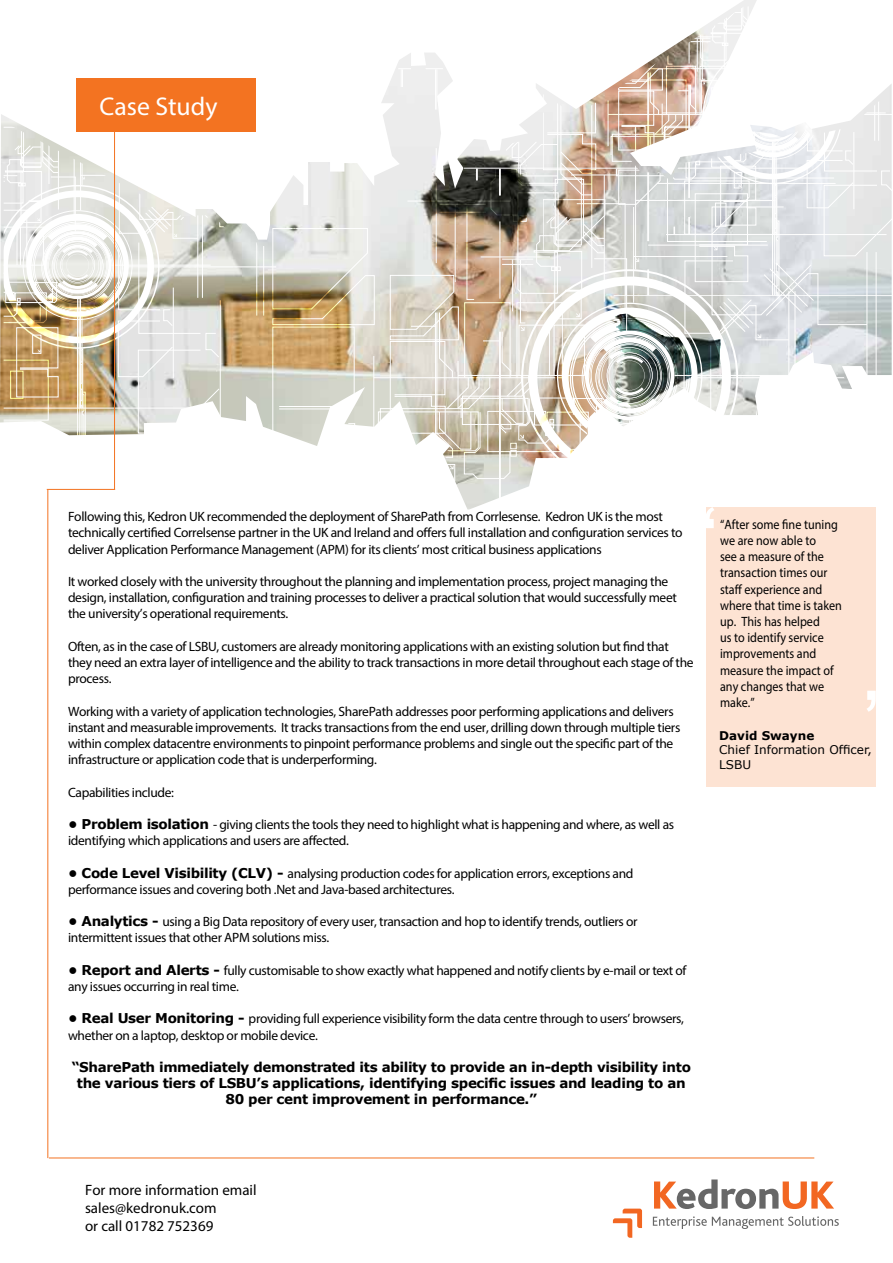
<style>
.page{position:relative;width:893px;height:1263px;background:#fff}
.page>*{position:absolute;margin:0;border:0;box-sizing:border-box;transform-origin:0 0}
.t1{font:90px "Arial Unicode MS";color:#fff}
.t2{font:25.8px "Myriad Pro";color:#fff}
.t3{font:15px/18px "Myriad Pro";color:#000}
.t4{font:13.5px/16.2px "Myriad Pro";letter-spacing:-.025em;color:#000}
.t5{font:13.5px/16.2px "Myriad Pro";color:#000;scale:.9 1}
.t6{font:700 13.5px/16.2px "Verdana";letter-spacing:-.025em;color:#000;text-align:center}
.t7{font:12px/14.4px "Verdana";color:#000}
.t8{font:700 12px "Verdana";color:#000}
.s1{font-family:"Verdana";font-weight:700}
</style>
<div class="page">
<svg style="left:613px;top:1208px;width:29px;height:30px"></svg>
<svg style="left:654px;top:1179px;width:180px;height:30px"></svg>
<svg style="left:653px;top:1216px;width:186px;height:13px"></svg>
<hr style="left:49px;top:1157px;width:765px;height:1px;background:#f37321">
<hr style="left:47px;top:490px;width:1px;height:668px;background:#f37321">
<img style="left:0;top:0;width:757px;height:509px">
<hr style="left:4px;top:480px;width:273px;height:1px;background:#fff">
<hr style="left:4px;top:34px;width:273px;height:1px;background:#fff">
<hr style="left:128px;top:267px;width:148px;height:1px;background:#fff">
<hr style="left:257px;top:172px;width:1px;height:144px;background:#fff">
<hr style="left:263px;top:172px;width:1px;height:144px;background:#fff">
<svg style="left:4px;top:35px;width:253px;height:445px"></svg>
<svg style="left:273px;top:6px;width:619px;height:511px"></svg>
<hr style="left:114px;top:130px;width:1px;height:359px;background:#f37321">
<div style="left:706px;top:507px;width:169px;height:280px;background:#fde3d3"></div>
<h2 class="t2" style="left:100px;top:90px;width:119px">Case Study</h2>
<p class="t4" style="left:68px;top:508px;width:616px">Following this, Kedron UK recommended the deployment of SharePath from Corrlesense. Kedron UK is the most technically certified Correlsense partner in the UK and Ireland and offers full installation and configuration services to deliver Application Performance Management (APM) for its clients’ most critical business applications</p>
<p class="t4" style="left:68px;top:573px;width:610px">It worked closely with the university throughout the planning and implementation process, project managing the design, installation, configuration and training processes to deliver a practical solution that would successfully meet the university’s operational requirements.</p>
<p class="t4" style="left:68px;top:638px;width:627px">Often, as in the case of LSBU, customers are already monitoring applications with an existing solution but find that they need an extra layer of intelligence and the ability to track transactions in more detail throughout each stage of the process.</p>
<p class="t4" style="left:68px;top:703px;width:614px">Working with a variety of application technologies, SharePath addresses poor performing applications and delivers instant and measurable improvements. It tracks transactions from the end user, drilling down through multiple tiers within complex datacentre environments to pinpoint performance problems and single out the specific part of the infrastructure or application code that is underperforming.</p>
<p class="t4" style="left:68px;top:784px;width:108px">Capabilities include:</p>
<p class="t4" style="left:68px;top:816px;width:608px"><span class="s1">• Problem isolation</span> - giving clients the tools they need to highlight what is happening and where, as well as identifying which applications and users are affected.</p>
<p class="t4" style="left:68px;top:865px;width:567px"><span class="s1">• Code Level Visibility (CLV) -</span> analysing production codes for application errors, exceptions and performance issues and covering both .Net and Java-based architectures.</p>
<p class="t4" style="left:68px;top:913px;width:571px"><span class="s1">• Analytics -</span> using a Big Data repository of every user, transaction and hop to identify trends, outliers or intermittent issues that other APM solutions miss.</p>
<p class="t4" style="left:68px;top:962px;width:620px"><span class="s1">• Report and Alerts -</span> fully customisable to show exactly what happened and notify clients by e-mail or text of any issues occurring in real time.</p>
<p class="t4" style="left:68px;top:1010px;width:617px"><span class="s1">• Real User Monitoring -</span> providing full experience visibility form the data centre through to users’ browsers, whether on a laptop, desktop or mobile device.</p>
<p class="t6" style="left:72px;top:1059px;width:621px">“SharePath immediately demonstrated its ability to provide an in-depth visibility into the various tiers of LSBU’s applications, identifying specific issues and leading to an<br>80 per cent improvement in performance.”</p>
<h1 class="t1" style="left:699px;top:476px;width:21px">‘</h1>
<p class="t5" style="left:720px;top:516px;width:137px">“After some fine tuning we are now able to<br>see a measure of the transaction times our staff experience and where that time is taken up. This has helped<br>us to identify service improvements and measure the impact of any changes that we make.”</p>
<h1 class="t1" style="left:861px;top:658px;width:21px">’</h1>
<p class="t8" style="left:719px;top:727px;width:96px">David Swayne</p>
<p class="t7" style="left:719px;top:743px;width:154px">Chief Information Officer,<br>LSBU</p>
<p class="t3" style="left:85px;top:1181px;width:173px">For more information email sales@kedronuk.com<br>or call 01782 752369</p>
</div>
